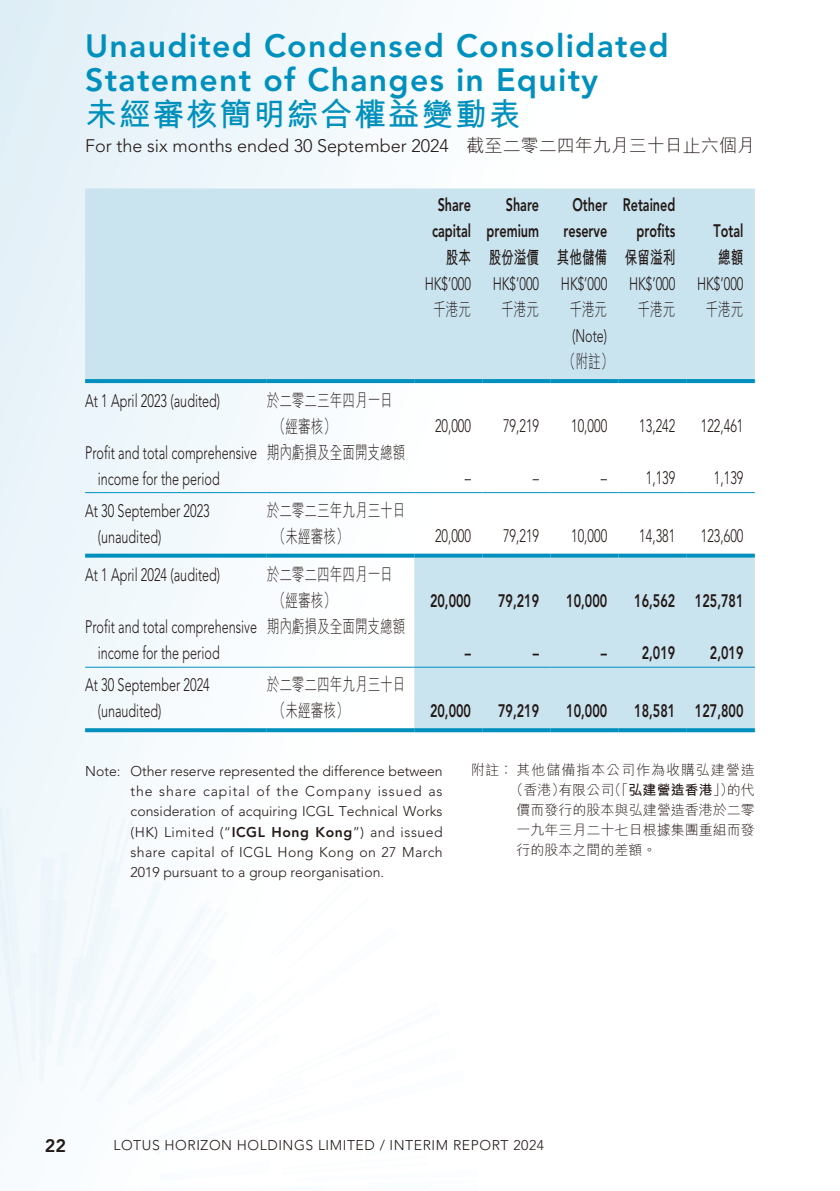
<style>
.page{position:relative;width:840px;height:1191px;background:#fff}
.page>*{position:absolute;margin:0;border:0;box-sizing:border-box;transform-origin:0 0}
.t1{font:800 32px/34px "Avenir LT Std";letter-spacing:.04em;color:#0090bd}
.t2{font:700 32px "M Hei HK";letter-spacing:.05em;color:#0090bd}
.t3{font:300 18px/26px "Avenir LT Std";color:#231916;scale:.7 1}
.t4{font:800 18px "Avenir LT Std";color:#231916;scale:.7 1}
.t5{font:300 18px/26px "M Hei HK";color:#231916;scale:.7 1}
.t6{font:300 18px "Avenir LT Std";color:#231916}
.t7{font:700 18px "M Hei HK";color:#231916;scale:.7 1}
.t8{font:800 18px "Avenir LT Std";color:#231916}
.t9{font:300 14px/20px "Avenir LT Std";letter-spacing:.03em;color:#231916;text-align:justify}
.t10{font:300 14px "M Hei HK";color:#231916}
.t11{font:300 14px "M Hei HK";letter-spacing:.065em;color:#231916}
.s1{font-family:"M Hei HK"}
.s2{font-weight:800}
.s3{font-weight:700}
</style>
<div class="page">
<img style="left:0;top:0;width:755px;height:1147px">
<svg style="left:85px;top:188px;width:669px;height:540px;fill:#c9e3ef"></svg>
<svg style="left:85px;top:379px;width:181px;height:4px"></svg>
<svg style="left:266px;top:379px;width:148px;height:4px"></svg>
<svg style="left:414px;top:379px;width:68px;height:4px"></svg>
<svg style="left:482px;top:379px;width:68px;height:4px"></svg>
<svg style="left:550px;top:379px;width:68px;height:4px"></svg>
<svg style="left:618px;top:379px;width:68px;height:4px"></svg>
<svg style="left:686px;top:379px;width:68px;height:4px"></svg>
<hr style="left:85px;top:492px;width:181px;height:1px;background:#0090bd">
<hr style="left:266px;top:492px;width:148px;height:1px;background:#0090bd">
<hr style="left:414px;top:492px;width:68px;height:1px;background:#0090bd">
<hr style="left:482px;top:492px;width:68px;height:1px;background:#0090bd">
<hr style="left:550px;top:492px;width:68px;height:1px;background:#0090bd">
<hr style="left:618px;top:492px;width:68px;height:1px;background:#0090bd">
<hr style="left:686px;top:492px;width:68px;height:1px;background:#0090bd">
<svg style="left:85px;top:553px;width:181px;height:4px"></svg>
<svg style="left:266px;top:553px;width:148px;height:4px"></svg>
<svg style="left:414px;top:553px;width:68px;height:4px"></svg>
<svg style="left:482px;top:553px;width:68px;height:4px"></svg>
<svg style="left:550px;top:553px;width:68px;height:4px"></svg>
<svg style="left:618px;top:553px;width:68px;height:4px"></svg>
<svg style="left:686px;top:553px;width:68px;height:4px"></svg>
<hr style="left:85px;top:666px;width:181px;height:1px;background:#0090bd">
<hr style="left:266px;top:666px;width:148px;height:1px;background:#0090bd">
<hr style="left:414px;top:666px;width:68px;height:1px;background:#0090bd">
<hr style="left:482px;top:666px;width:68px;height:1px;background:#0090bd">
<hr style="left:550px;top:666px;width:68px;height:1px;background:#0090bd">
<hr style="left:618px;top:666px;width:68px;height:1px;background:#0090bd">
<hr style="left:686px;top:666px;width:68px;height:1px;background:#0090bd">
<svg style="left:85px;top:728px;width:181px;height:4px"></svg>
<svg style="left:266px;top:728px;width:148px;height:4px"></svg>
<svg style="left:414px;top:728px;width:68px;height:4px"></svg>
<svg style="left:482px;top:728px;width:68px;height:4px"></svg>
<svg style="left:550px;top:728px;width:68px;height:4px"></svg>
<svg style="left:618px;top:728px;width:68px;height:4px"></svg>
<svg style="left:686px;top:728px;width:68px;height:4px"></svg>
<h1 class="t1" style="left:85px;top:29px;width:585px">Unaudited Condensed Consolidated<br>Statement of Changes in Equity</h1>
<h1 class="t2" style="left:85px;top:91px;width:437px">未經審核簡明綜合權益變動表</h1>
<p class="t6" style="left:85px;top:135px;width:671px">For the six months ended 30 September 2024 <span class="s1">截至二零二四年九月三十日止六個月</span></p>
<p class="t3" style="left:85px;top:388px;width:194px">At 1 April 2023 (audited)</p>
<p class="t5" style="left:273px;top:387px;width:173px;text-indent:-6px">於二零二三年四月一日（經審核）</p>
<p class="t3" style="left:98px;top:440px;width:229px;text-indent:-13px">Profit and total comprehensive income for the period</p>
<p class="t5" style="left:266px;top:439px;width:200px">期內虧損及全面開支總額</p>
<p class="t3" style="left:98px;top:498px;width:161px;text-indent:-13px">At 30 September 2023 (unaudited)</p>
<p class="t5" style="left:273px;top:497px;width:191px;text-indent:-6px">於二零二三年九月三十日（未經審核）</p>
<p class="t3" style="left:85px;top:562px;width:194px">At 1 April 2024 (audited)</p>
<p class="t5" style="left:273px;top:561px;width:173px;text-indent:-6px">於二零二四年四月一日（經審核）</p>
<p class="t3" style="left:98px;top:614px;width:229px;text-indent:-13px">Profit and total comprehensive income for the period</p>
<p class="t5" style="left:266px;top:613px;width:200px">期內虧損及全面開支總額</p>
<p class="t3" style="left:98px;top:672px;width:161px;text-indent:-13px">At 30 September 2024 (unaudited)</p>
<p class="t5" style="left:273px;top:671px;width:191px;text-indent:-6px">於二零二四年九月三十日（未經審核）</p>
<p class="t4" style="left:437px;top:194px;width:49px">Share</p>
<p class="t4" style="left:505px;top:194px;width:49px">Share</p>
<p class="t4" style="left:572px;top:194px;width:148px">Other Retained</p>
<p class="t4" style="left:432px;top:220px;width:154px">capital premium</p>
<p class="t4" style="left:563px;top:220px;width:64px">reserve</p>
<p class="t4" style="left:636px;top:220px;width:57px">profits</p>
<p class="t4" style="left:713px;top:220px;width:44px">Total</p>
<p class="t7" style="left:445px;top:244px;width:329px">股本 股份溢價 其他儲備 保留溢利</p>
<p class="t7" style="left:717px;top:244px;width:37px">總額</p>
<p class="t3" style="left:424px;top:271px;width:456px">HK$’000 HK$’000 HK$’000 HK$’000 HK$’000</p>
<p class="t5" style="left:433px;top:296px;width:56px">千港元</p>
<p class="t5" style="left:501px;top:296px;width:55px">千港元</p>
<p class="t5" style="left:569px;top:296px;width:55px">千港元</p>
<p class="t5" style="left:637px;top:296px;width:55px">千港元</p>
<p class="t5" style="left:705px;top:296px;width:55px">千港元</p>
<p class="t3" style="left:572px;top:323px;width:52px">(Note)</p>
<p class="t5" style="left:562px;top:348px;width:74px">（附註）</p>
<p class="t3" style="left:435px;top:413px;width:53px">20,000</p>
<p class="t3" style="left:503px;top:413px;width:53px">79,219</p>
<p class="t3" style="left:571px;top:413px;width:53px">10,000</p>
<p class="t3" style="left:639px;top:413px;width:53px">13,242</p>
<p class="t3" style="left:700px;top:413px;width:62px">122,461</p>
<p class="t3" style="left:464px;top:465px;width:10px">–</p>
<p class="t3" style="left:532px;top:465px;width:11px">–</p>
<p class="t3" style="left:600px;top:465px;width:108px">– 1,139</p>
<p class="t3" style="left:713px;top:465px;width:44px">1,139</p>
<p class="t3" style="left:435px;top:523px;width:53px">20,000</p>
<p class="t3" style="left:503px;top:523px;width:53px">79,219</p>
<p class="t3" style="left:571px;top:523px;width:53px">10,000</p>
<p class="t3" style="left:639px;top:523px;width:53px">14,381</p>
<p class="t3" style="left:700px;top:523px;width:62px">123,600</p>
<p class="t4" style="left:430px;top:589px;width:60px">20,000</p>
<p class="t4" style="left:498px;top:589px;width:60px">79,219</p>
<p class="t4" style="left:566px;top:589px;width:60px">10,000</p>
<p class="t4" style="left:634px;top:589px;width:157px">16,562 125,781</p>
<p class="t4" style="left:464px;top:641px;width:10px">–</p>
<p class="t4" style="left:532px;top:641px;width:11px">–</p>
<p class="t4" style="left:600px;top:641px;width:108px">– 2,019</p>
<p class="t4" style="left:709px;top:641px;width:49px">2,019</p>
<p class="t4" style="left:430px;top:699px;width:60px">20,000</p>
<p class="t4" style="left:498px;top:699px;width:60px">79,219</p>
<p class="t4" style="left:566px;top:699px;width:60px">10,000</p>
<p class="t4" style="left:634px;top:699px;width:157px">18,581 127,800</p>
<p class="t9" style="left:130px;top:761px;width:313px;text-indent:-45px">Note: Other reserve represented the difference between the share capital of the Company issued as consideration of acquiring ICGL Technical Works (HK) Limited (“<span class="s2">ICGL Hong Kong</span>”) and issued share capital of ICGL Hong Kong on 27 March 2019 pursuant to a group reorganisation.</p>
<p class="t11" style="left:471px;top:763px;width:285px">附註︰ 其他儲備指本公司作為收購弘建營造</p>
<p class="t10" style="left:509px;top:783px;width:247px">（香港）有限公司（「<span class="s3">弘建營造香港</span>」）的代</p>
<p class="t10" style="left:516px;top:803px;width:240px">價而發行的股本與弘建營造香港於二零</p>
<p class="t10" style="left:516px;top:823px;width:240px">一九年三月二十七日根據集團重組而發</p>
<p class="t10" style="left:516px;top:843px;width:141px">行的股本之間的差額。</p>
<p class="t8" style="left:45px;top:1135px;width:23px">22</p>
<p class="t9" style="left:113px;top:1135px;width:432px">LOTUS HORIZON HOLDINGS LIMITED / INTERIM REPORT 2024</p>
</div>
